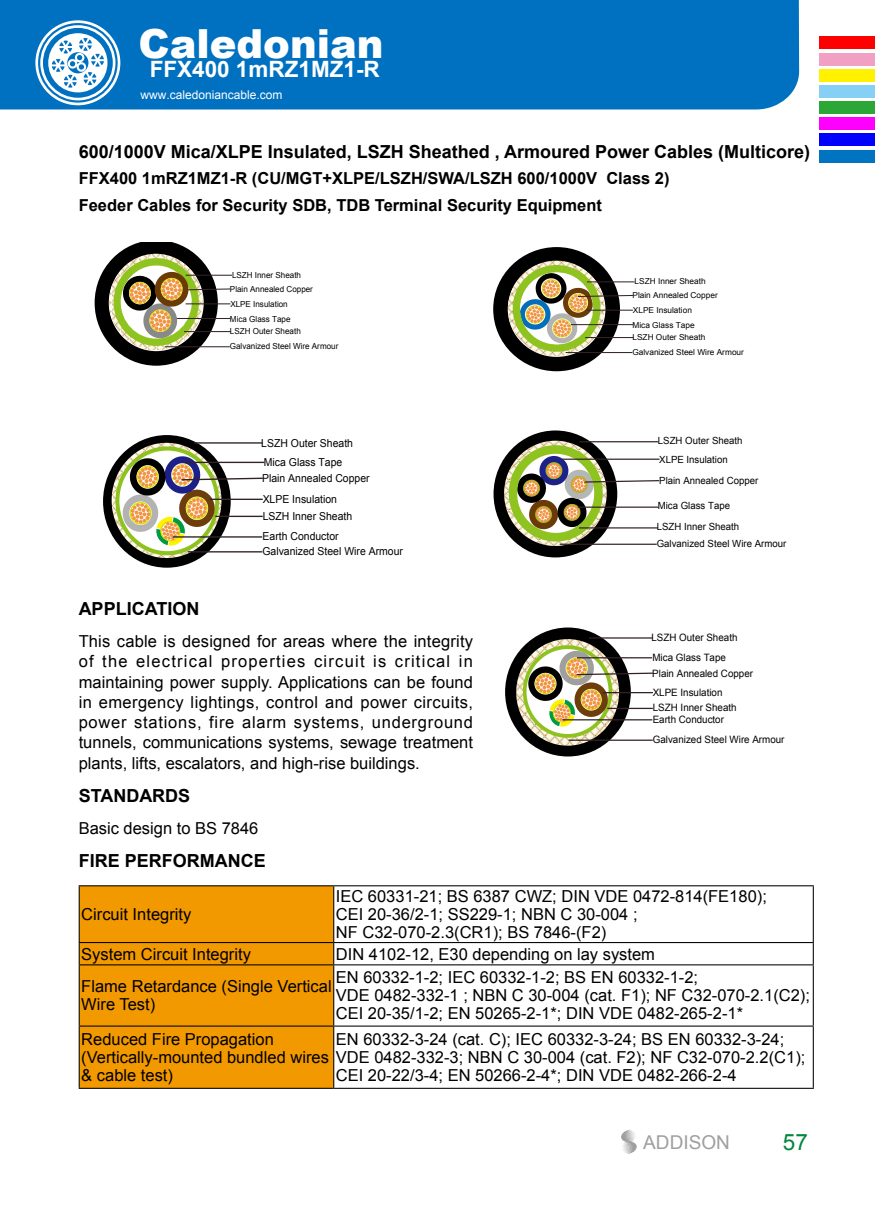
<style>
.page{position:relative;width:893px;height:1212px;background:#fff}
.page>*{position:absolute;margin:0;border:0;box-sizing:border-box;transform-origin:0 0}
.t1{font:900 40.05px "Arial";color:#fff}
.t2{font:700 22.5px "Arial";color:#fff}
.t3{font:22.5px "Arial";color:#00873c}
.t4{font:19.05px "Arial";color:#9f9fa0}
.t5{font:700 18px "Arial";color:#000}
.t6{font:16.5px/18px "Arial";color:#000}
.t7{font:700 16.5px/27px "Arial";color:#000}
.t8{font:12px "Arial";color:#fff}
.t9{font:10.95px/20.7px "Arial";color:#000;scale:.95 1}
.t10{font:10.2px/19.2px "Arial";color:#000}
.t11{font:9.9px "Arial";color:#000}
.t12{font:8.25px "Arial";color:#000}
</style>
<div class="page">
<div style="left:0;top:0;width:799px;height:109px;background:#0070c0"></div>
<div style="left:820px;top:36px;width:55px;height:13px;background:#f00"></div>
<div style="left:820px;top:53px;width:55px;height:12px;background:#f1a0c3"></div>
<div style="left:820px;top:69px;width:55px;height:13px;background:#fff100"></div>
<div style="left:820px;top:85px;width:55px;height:13px;background:#85d0f4"></div>
<div style="left:820px;top:101px;width:55px;height:13px;background:#2ba738"></div>
<div style="left:820px;top:117px;width:55px;height:13px;background:#f0f"></div>
<div style="left:820px;top:134px;width:55px;height:12px;background:#00f"></div>
<div style="left:820px;top:150px;width:55px;height:12px;background:#0074c1"></div>
<svg style="left:35px;top:20px;width:85px;height:85px"></svg>
<svg style="left:621px;top:1130px;width:16px;height:24px"></svg>
<div style="left:493px;top:247px;width:127px;height:124px;border:14px solid #000;border-radius:50%"></div>
<svg style="left:508px;top:261px;width:126px;height:95px"></svg>
<hr style="left:587px;top:310px;width:46px;height:1px;background:#352426">
<hr style="left:585px;top:337px;width:49px;height:1px;background:#352426">
<hr style="left:571px;top:324px;width:62px;height:1px;background:#352426">
<hr style="left:587px;top:281px;width:48px;height:1px;background:#352426">
<hr style="left:566px;top:352px;width:66px;height:1px;background:#352426">
<div style="left:493px;top:431px;width:124px;height:126px;border:13px solid #000;border-radius:50%"></div>
<svg style="left:504px;top:441px;width:156px;height:105px"></svg>
<hr style="left:578px;top:506px;width:80px;height:2px;background:#352426">
<hr style="left:579px;top:527px;width:79px;height:1px;background:#352426">
<hr style="left:562px;top:459px;width:97px;height:1px;background:#352426">
<hr style="left:560px;top:544px;width:97px;height:1px;background:#352426">
<hr style="left:580px;top:441px;width:78px;height:1px;background:#352426">
<div style="left:80px;top:886px;width:253px;height:202px;background:#f39900"></div>
<hr style="left:79px;top:885px;width:255px;height:1px;background:#000">
<hr style="left:79px;top:886px;width:1px;height:56px;background:#000">
<hr style="left:334px;top:885px;width:480px;height:1px;background:#000">
<hr style="left:333px;top:886px;width:1px;height:56px;background:#000">
<hr style="left:813px;top:886px;width:1px;height:56px;background:#000">
<hr style="left:79px;top:942px;width:255px;height:1px;background:#000">
<svg style="left:79px;top:943px;width:1px;height:21px"></svg>
<hr style="left:334px;top:942px;width:480px;height:1px;background:#000">
<svg style="left:333px;top:943px;width:1px;height:21px"></svg>
<svg style="left:813px;top:943px;width:1px;height:21px"></svg>
<hr style="left:79px;top:964px;width:255px;height:1px;background:#000">
<hr style="left:79px;top:965px;width:1px;height:60px;background:#000">
<hr style="left:334px;top:964px;width:480px;height:1px;background:#000">
<hr style="left:333px;top:965px;width:1px;height:60px;background:#000">
<hr style="left:813px;top:965px;width:1px;height:60px;background:#000">
<hr style="left:79px;top:1025px;width:255px;height:1px;background:#000">
<hr style="left:79px;top:1026px;width:1px;height:62px;background:#000">
<hr style="left:334px;top:1025px;width:480px;height:1px;background:#000">
<hr style="left:333px;top:1026px;width:1px;height:62px;background:#000">
<hr style="left:813px;top:1026px;width:1px;height:62px;background:#000">
<hr style="left:79px;top:1088px;width:255px;height:1px;background:#000">
<hr style="left:334px;top:1088px;width:480px;height:1px;background:#000">
<div style="left:103px;top:435px;width:128px;height:133px;background:#000;border-radius:50%"></div>
<svg style="left:112px;top:443px;width:152px;height:115px"></svg>
<hr style="left:210px;top:499px;width:53px;height:1px;background:#342325">
<hr style="left:215px;top:516px;width:48px;height:1px;background:#342325">
<hr style="left:194px;top:442px;width:69px;height:2px;background:#342325">
<hr style="left:188px;top:551px;width:74px;height:1px;background:#342325">
<hr style="left:173px;top:536px;width:89px;height:2px;background:#342325">
<hr style="left:183px;top:462px;width:82px;height:1px;background:#342325">
<hr style="left:186px;top:275px;width:46px;height:1px;background:#352426">
<svg style="left:95px;top:243px;width:136px;height:123px"></svg>
<div style="left:508px;top:631px;width:120px;height:122px;background:#000;border-radius:50%"></div>
<div style="left:505px;top:627px;width:126px;height:129px;border:6px solid #000;border-radius:50%"></div>
<svg style="left:516px;top:639px;width:137px;height:107px"></svg>
<hr style="left:603px;top:692px;width:50px;height:1px;background:#342325">
<hr style="left:607px;top:708px;width:46px;height:1px;background:#342325">
<hr style="left:589px;top:637px;width:64px;height:2px;background:#342325">
<hr style="left:569px;top:739px;width:84px;height:2px;background:#342325">
<hr style="left:562px;top:719px;width:90px;height:1px;background:#342325">
<hr style="left:577px;top:657px;width:75px;height:1px;background:#342325">
<h1 class="t1" style="left:139px;top:14px;width:247px">Caledonian</h1>
<h2 class="t2" style="left:150px;top:54px;width:232px">FFX400 1mRZ1MZ1-R</h2>
<p class="t8" style="left:140px;top:87px;width:144px">www.caledoniancable.com</p>
<p class="t5" style="left:79px;top:140px;width:733px">600/1000V Mica/XLPE Insulated, LSZH Sheathed , Armoured Power Cables (Multicore)</p>
<p class="t7" style="left:79px;top:165px;width:592px">FFX400 1mRz1MZ1-R (CU/MGT+XLPE/LSZH/SWA/LSZH 600/1000V Class 2)<br>Feeder Cables for Security SDB, TDB Terminal Security Equipment</p>
<p class="t12" style="left:232px;top:269px;width:71px">LSZH Inner Sheath</p>
<p class="t12" style="left:230px;top:284px;width:85px">Plain Annealed Copper</p>
<p class="t12" style="left:230px;top:313px;width:62px">Mica Glass Tape</p>
<p class="t12" style="left:230px;top:298px;width:59px">XLPE Insulation</p>
<p class="t12" style="left:230px;top:340px;width:110px">Galvanized Steel Wire Armour</p>
<p class="t12" style="left:230px;top:326px;width:72px">LSZH Outer Sheath</p>
<p class="t9" style="left:261px;top:432px;width:98px">LSZH Outer Sheath</p>
<p class="t9" style="left:262px;top:468px;width:115px">Plain Annealed Copper<br>XLPE Insulation</p>
<p class="t9" style="left:264px;top:452px;width:84px">Mica Glass Tape</p>
<p class="t9" style="left:263px;top:506px;width:96px">LSZH Inner Sheath<br>Earth Conductor</p>
<p class="t9" style="left:262px;top:540px;width:150px">Galvanized Steel Wire Armour</p>
<p class="t5" style="left:79px;top:597px;width:122px">APPLICATION</p>
<p class="t6" style="left:79px;top:631px;width:396px;line-height:20.2px;text-align:justify">This cable is designed for areas where the integrity of the electrical properties circuit is critical in maintaining power supply. Applications can be found in emergency lightings, control and power circuits, power stations, fire alarm systems, underground tunnels, communications systems, sewage treatment plants, lifts, escalators, and high-rise buildings.</p>
<p class="t5" style="left:79px;top:784px;width:113px">STANDARDS</p>
<p class="t6" style="left:79px;top:819px;width:181px">Basic design to BS 7846</p>
<p class="t5" style="left:79px;top:848px;width:189px">FIRE PERFORMANCE</p>
<p class="t12" style="left:635px;top:276px;width:73px">LSZH Inner Sheath</p>
<p class="t12" style="left:632px;top:290px;width:87px">Plain Annealed Copper</p>
<p class="t12" style="left:632px;top:319px;width:64px">Mica Glass Tape</p>
<p class="t12" style="left:633px;top:304px;width:61px">XLPE Insulation</p>
<p class="t12" style="left:632px;top:346px;width:113px">Galvanized Steel Wire Armour</p>
<p class="t12" style="left:632px;top:332px;width:74px">LSZH Outer Sheath</p>
<p class="t11" style="left:658px;top:434px;width:86px">LSZH Outer Sheath</p>
<p class="t11" style="left:659px;top:474px;width:101px">Plain Annealed Copper</p>
<p class="t11" style="left:659px;top:452px;width:70px">XLPE Insulation</p>
<p class="t11" style="left:658px;top:499px;width:74px">Mica Glass Tape</p>
<p class="t11" style="left:657px;top:537px;width:131px">Galvanized Steel Wire Armour</p>
<p class="t11" style="left:657px;top:520px;width:84px">LSZH Inner Sheath</p>
<p class="t10" style="left:651px;top:628px;width:88px">LSZH Outer Sheath</p>
<p class="t10" style="left:652px;top:664px;width:102px">Plain Annealed Copper<br>XLPE Insulation</p>
<p class="t10" style="left:653px;top:730px;width:133px">Galvanized Steel Wire Armour</p>
<p class="t10" style="left:652px;top:648px;width:75px">Mica Glass Tape</p>
<p class="t10" style="left:653px;top:702px;width:85px;line-height:11.4px">LSZH Inner Sheath<br>Earth Conductor</p>
<p class="t6" style="left:81px;top:905px;width:112px">Circuit Integrity</p>
<p class="t6" style="left:336px;top:887px;width:433px">IEC 60331-21; BS 6387 CWZ; DIN VDE 0472-814(FE180);<br>CEI 20-36/2-1; SS229-1; NBN C 30-004 ;<br>NF C32-070-2.3(CR1); BS 7846-(F2)</p>
<p class="t6" style="left:81px;top:945px;width:171px">System Circuit Integrity</p>
<p class="t6" style="left:336px;top:945px;width:321px">DIN 4102-12, E30 depending on lay system</p>
<p class="t6" style="left:81px;top:978px;width:252px">Flame Retardance (Single Vertical<br>Wire Test)</p>
<p class="t6" style="left:336px;top:969px;width:476px">EN 60332-1-2; IEC 60332-1-2; BS EN 60332-1-2;<br>VDE 0482-332-1 ; NBN C 30-004 (cat. F1); NF C32-070-2.1(C2);<br>CEI 20-35/1-2; EN 50265-2-1*; DIN VDE 0482-265-2-1*</p>
<p class="t6" style="left:81px;top:1030px;width:726px">Reduced Fire Propagation<br>(Vertically-mounted bundled wires VDE 0482-332-3; NBN C 30-004 (cat. F2); NF C32-070-2.2(C1); &amp; cable test)</p>
<p class="t6" style="left:336px;top:1021px;width:450px;line-height:36px">EN 60332-3-24 (cat. C); IEC 60332-3-24; BS EN 60332-3-24;<br>CEI 20-22/3-4; EN 50266-2-4*; DIN VDE 0482-266-2-4</p>
<p class="t4" style="left:643px;top:1130px;width:88px">ADDISON</p>
<h2 class="t3" style="left:783px;top:1127px;width:27px">57</h2>
</div>
